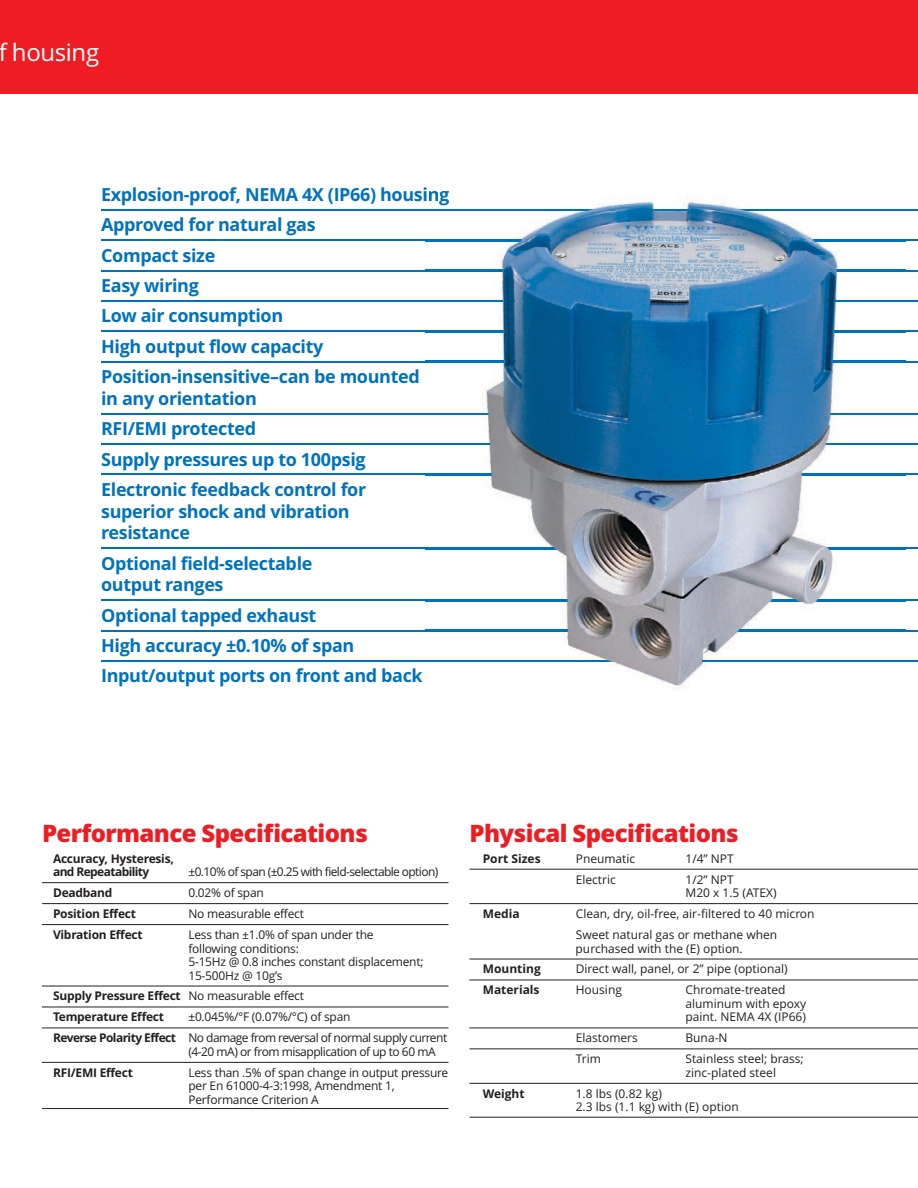
<style>
.page{position:relative;width:918px;height:1188px;background:#fff}
.page>*{position:absolute;margin:0;border:0;box-sizing:border-box;transform-origin:0 0}
.t1{font:800 24px "Open Sans";letter-spacing:-.025em;color:#ee1d23}
.t2{font:24px "Open Sans";letter-spacing:-.015em;color:#fff}
.t3{font:700 18px/30.3px "Open Sans";letter-spacing:-.02em;color:#0072bc}
.t4{font:12px/13.5px "Open Sans";color:#231f20}
.t5{font:12px/13.5px "Open Sans";letter-spacing:-.02em;color:#231f20}
.t6{font:700 12px/21px "Open Sans";letter-spacing:-.02em;color:#231f20}
.t7{font:12px/21px "Open Sans";letter-spacing:-.045em;color:#231f20}
.t8{font:12px "Open Sans";letter-spacing:-.05em;color:#231f20}
.t9{font:12px "Open Sans";letter-spacing:-.04em;color:#231f20}
.t10{font:700 12px/13.5px "Open Sans";letter-spacing:-.04em;color:#231f20}
.t11{font:700 12px "Open Sans";color:#231f20}
.s1{font-weight:400}
.s2{font-weight:700}
</style>
<div class="page">
<div style="left:0;top:0;width:918px;height:94px;background:#ee1d23"></div>
<hr style="left:470px;top:869px;width:448px;height:1px;background:#231f20">
<hr style="left:470px;top:903px;width:448px;height:1px;background:#231f20">
<hr style="left:470px;top:959px;width:448px;height:1px;background:#231f20">
<hr style="left:470px;top:980px;width:448px;height:1px;background:#231f20">
<hr style="left:470px;top:1028px;width:448px;height:1px;background:#231f20">
<hr style="left:470px;top:1049px;width:448px;height:1px;background:#231f20">
<hr style="left:470px;top:1083px;width:448px;height:1px;background:#231f20">
<hr style="left:470px;top:1117px;width:448px;height:1px;background:#231f20">
<hr style="left:42px;top:882px;width:406px;height:1px;background:#231f20">
<hr style="left:42px;top:903px;width:406px;height:1px;background:#231f20">
<hr style="left:42px;top:924px;width:406px;height:1px;background:#231f20">
<hr style="left:42px;top:986px;width:406px;height:1px;background:#231f20">
<hr style="left:42px;top:1007px;width:406px;height:1px;background:#231f20">
<hr style="left:42px;top:1028px;width:406px;height:1px;background:#231f20">
<hr style="left:42px;top:1062px;width:406px;height:1px;background:#231f20">
<hr style="left:42px;top:1108px;width:406px;height:1px;background:#231f20">
<hr style="left:101px;top:209px;width:817px;height:2px;background:#0072bc">
<hr style="left:101px;top:240px;width:817px;height:1px;background:#0072bc">
<hr style="left:101px;top:270px;width:817px;height:1px;background:#0072bc">
<hr style="left:101px;top:300px;width:817px;height:2px;background:#0072bc">
<hr style="left:101px;top:331px;width:817px;height:1px;background:#0072bc">
<hr style="left:101px;top:361px;width:817px;height:1px;background:#0072bc">
<hr style="left:101px;top:413px;width:817px;height:2px;background:#0072bc">
<hr style="left:101px;top:443px;width:817px;height:2px;background:#0072bc">
<hr style="left:101px;top:474px;width:817px;height:1px;background:#0072bc">
<hr style="left:101px;top:548px;width:817px;height:1px;background:#0072bc">
<hr style="left:101px;top:600px;width:817px;height:1px;background:#0072bc">
<hr style="left:101px;top:630px;width:817px;height:1px;background:#0072bc">
<hr style="left:101px;top:660px;width:817px;height:2px;background:#0072bc">
<img style="left:425px;top:195px;width:481px;height:495px">
<img style="left:425px;top:209px;width:481px;height:2px">
<svg style="left:425px;top:187px;width:13px;height:14px"></svg>
<img style="left:439px;top:191px;width:10px;height:14px">
<img style="left:425px;top:240px;width:481px;height:1px">
<img style="left:425px;top:270px;width:481px;height:1px">
<img style="left:425px;top:300px;width:481px;height:2px">
<img style="left:425px;top:331px;width:481px;height:1px">
<img style="left:425px;top:361px;width:481px;height:1px">
<img style="left:425px;top:413px;width:481px;height:2px">
<img style="left:425px;top:443px;width:481px;height:2px">
<img style="left:425px;top:474px;width:481px;height:1px">
<img style="left:425px;top:548px;width:481px;height:1px">
<img style="left:425px;top:600px;width:481px;height:1px">
<img style="left:425px;top:630px;width:481px;height:1px">
<h1 class="t2" style="left:-2px;top:39px;width:102px">f housing</h1>
<p class="t3" style="left:101px;top:180px;width:350px">Explosion-proof, NEMA 4X (IP66) housing<br>Approved for natural gas<br>Compact size<br>Easy wiring<br>Low air consumption<br>High output flow capacity<br>Position-insensitive–can be mounted</p>
<p class="t3" style="left:101px;top:383px;width:267px">in any orientation<br>RFI/EMI protected<br>Supply pressures up to 100psig<br>Electronic feedback control for</p>
<p class="t3" style="left:101px;top:501px;width:250px;line-height:21.8px">superior shock and vibration resistance</p>
<p class="t3" style="left:101px;top:553px;width:213px;line-height:21.8px">Optional field-selectable output ranges</p>
<p class="t3" style="left:101px;top:600px;width:323px">Optional tapped exhaust<br>High accuracy ±0.10% of span<br>Input/output ports on front and back</p>
<h1 class="t1" style="left:42px;top:819px;width:327px">Performance Specifications</h1>
<p class="t10" style="left:53px;top:852px;width:122px">Accuracy, Hysteresis, and Repeatability</p>
<p class="t8" style="left:188px;top:865px;width:251px">±0.10% of span (±0.25 with field-selectable option)</p>
<p class="t6" style="left:53px;top:882px;width:61px">Deadband</p>
<p class="t5" style="left:188px;top:886px;width:77px">0.02% of span</p>
<p class="t6" style="left:53px;top:903px;width:85px">Position Effect</p>
<p class="t5" style="left:188px;top:907px;width:117px">No measurable effect</p>
<p class="t6" style="left:53px;top:924px;width:91px">Vibration Effect</p>
<p class="t5" style="left:188px;top:928px;width:237px">Less than ±1.0% of span under the following conditions:<br>5-15Hz @ 0.8 inches constant displacement;<br>15-500Hz @ 10g’s</p>
<p class="t6" style="left:53px;top:986px;width:253px">Supply Pressure Effect <span class="s1">No measurable effect<br></span>Temperature Effect</p>
<p class="t7" style="left:53px;top:1007px;width:396px;text-indent:135px">±0.045%/°F (0.07%/°C) of span<br><span class="s2">Reverse Polarity Effect</span> No damage from reversal of normal supply current</p>
<p class="t9" style="left:188px;top:1045px;width:249px">(4-20 mA) or from misapplication of up to 60 mA</p>
<p class="t6" style="left:53px;top:1062px;width:81px">RFI/EMI Effect</p>
<p class="t5" style="left:188px;top:1066px;width:261px">Less than .5% of span change in output pressure per En 61000-4-3:1998, Amendment 1,<br>Performance Criterion A</p>
<h1 class="t1" style="left:470px;top:819px;width:271px">Physical Specifications</h1>
<p class="t11" style="left:483px;top:851px;width:59px">Port Sizes</p>
<p class="t4" style="left:576px;top:852px;width:61px">Pneumatic</p>
<p class="t5" style="left:685px;top:852px;width:50px">1/4” NPT</p>
<p class="t4" style="left:576px;top:873px;width:42px">Electric</p>
<p class="t4" style="left:685px;top:873px;width:93px">1/2” NPT<br>M20 x 1.5 (ATEX)</p>
<p class="t6" style="left:483px;top:903px;width:38px">Media</p>
<p class="t4" style="left:576px;top:903px;width:240px;line-height:21px">Clean, dry, oil-free, air-filtered to 40 micron<br>Sweet natural gas or methane when</p>
<p class="t4" style="left:576px;top:942px;width:169px">purchased with the (E) option.</p>
<p class="t11" style="left:483px;top:962px;width:60px">Mounting</p>
<p class="t4" style="left:576px;top:963px;width:213px">Direct wall, panel, or 2” pipe (optional)</p>
<p class="t11" style="left:483px;top:983px;width:58px">Materials</p>
<p class="t4" style="left:576px;top:984px;width:48px">Housing</p>
<p class="t4" style="left:685px;top:984px;width:122px">Chromate-treated aluminum with epoxy paint. NEMA 4X (IP66)</p>
<p class="t4" style="left:576px;top:1031px;width:64px">Elastomers</p>
<p class="t5" style="left:686px;top:1031px;width:44px">Buna-N</p>
<p class="t5" style="left:576px;top:1052px;width:27px">Trim</p>
<p class="t4" style="left:685px;top:1052px;width:120px">Stainless steel; brass; zinc-plated steel</p>
<p class="t6" style="left:483px;top:1083px;width:43px">Weight</p>
<p class="t4" style="left:576px;top:1087px;width:164px">1.8 lbs (0.82 kg)<br>2.3 lbs (1.1 kg) with (E) option</p>
</div>
